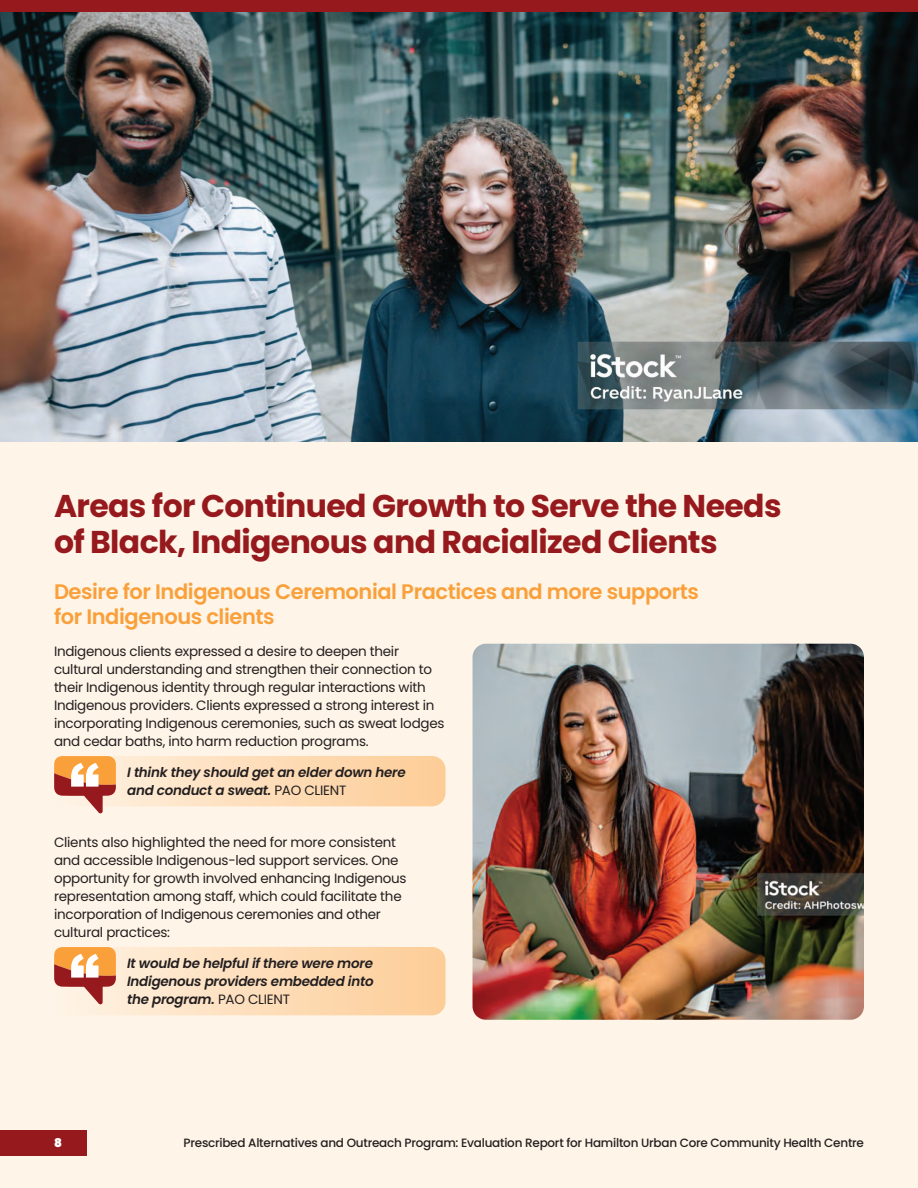
<style>
.page{position:relative;width:918px;height:1188px;background:#fff}
.page>*{position:absolute;margin:0;border:0;box-sizing:border-box;transform-origin:0 0}
.t1{font:700 31.5px/36px "Poppins";letter-spacing:-.02em;color:#961a1d}
.t2{font:600 21px/25.5px "Poppins";letter-spacing:-.02em;color:#f9a03a}
.t3{font:13.5px/18px "Poppins";letter-spacing:-.02em;color:#231f20}
.t4{font:italic 600 13.5px/18px "Poppins";letter-spacing:-.02em;color:#231f20}
.t5{font:500 12px "Poppins";letter-spacing:-.02em;color:#231f20}
.t6{font:900 12px "Poppins";color:#fff}
.s1{font-weight:400;font-style:normal}
</style>
<div class="page">
<img style="left:0;top:12px;width:918px;height:431px">
<div style="left:0;top:443px;width:918px;height:745px;background:#fef4e7"></div>
<div style="left:0;top:0;width:918px;height:12px;background:#961a1d"></div>
<div style="left:0;top:1130px;width:86px;height:25px;background:#961a1d"></div>
<svg style="left:54px;top:756px;width:392px;height:58px"></svg>
<svg style="left:54px;top:947px;width:392px;height:68px"></svg>
<img style="left:472px;top:644px;width:392px;height:376px">
<h1 class="t1" style="left:54px;top:488px;width:729px">Areas for Continued Growth to Serve the Needs of Black, Indigenous and Racialized Clients</h1>
<h2 class="t2" style="left:54px;top:579px;width:647px">Desire for Indigenous Ceremonial Practices and more supports for Indigenous clients</h2>
<p class="t3" style="left:54px;top:642px;width:392px">Indigenous clients expressed a desire to deepen their cultural understanding and strengthen their connection to their Indigenous identity through regular interactions with Indigenous providers. Clients expressed a strong interest in incorporating Indigenous ceremonies, such as sweat lodges and cedar baths, into harm reduction programs.</p>
<p class="t4" style="left:127px;top:763px;width:280px">I think they should get an elder down here and conduct a sweat. <span class="s1">PAO CLIENT</span></p>
<p class="t3" style="left:54px;top:833px;width:354px">Clients also highlighted the need for more consistent and accessible Indigenous-led support services. One opportunity for growth involved enhancing Indigenous representation among staff, which could facilitate the incorporation of Indigenous ceremonies and other cultural practices:</p>
<p class="t4" style="left:127px;top:954px;width:248px;text-align:justify">It would be helpful if there were more Indigenous providers embedded into the program. <span class="s1">PAO CLIENT</span></p>
<p class="t6" style="left:54px;top:1135px;width:9px">8</p>
<p class="t5" style="left:184px;top:1135px;width:682px">Prescribed Alternatives and Outreach Program: Evaluation Report for Hamilton Urban Core Community Health Centre</p>
</div>
